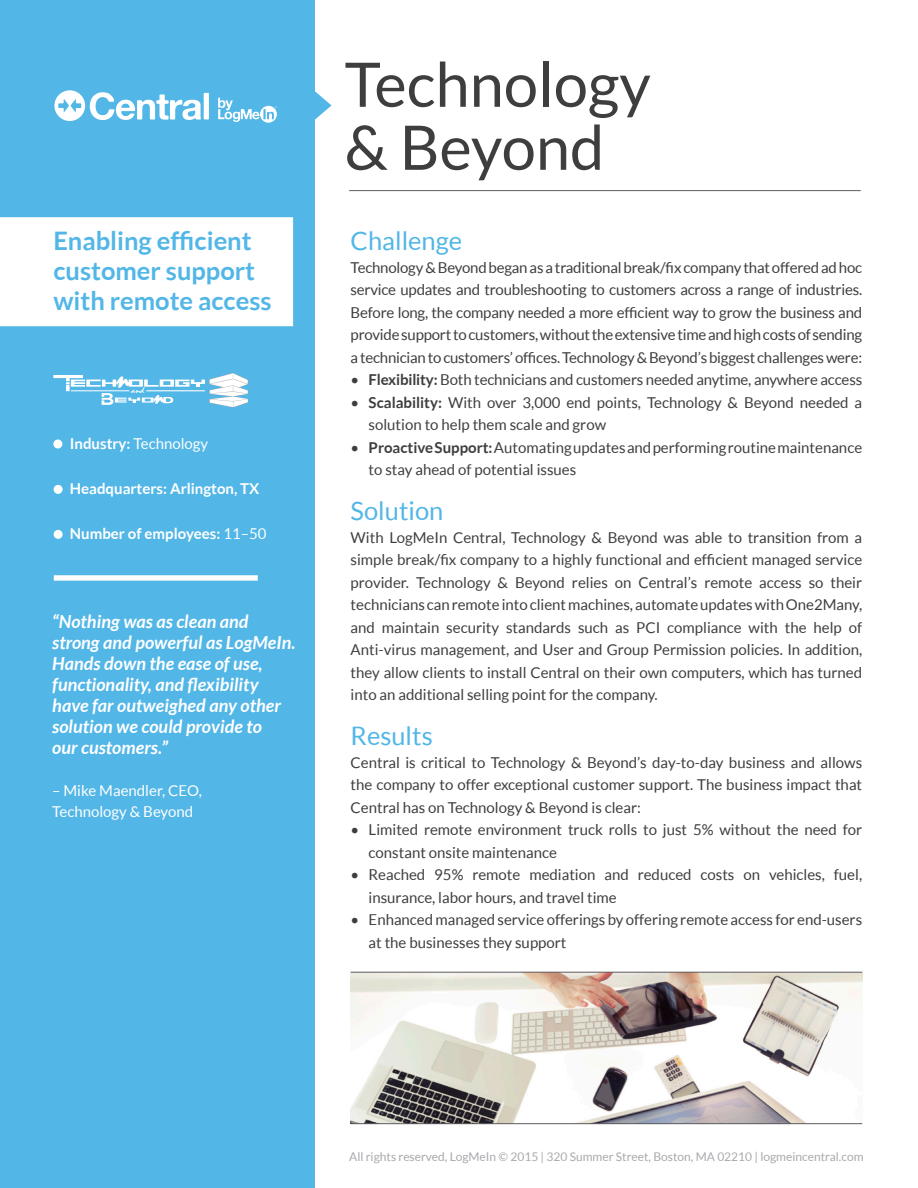
<style>
.page{position:relative;width:918px;height:1188px;background:#fff}
.page>*{position:absolute;margin:0;border:0;box-sizing:border-box;transform-origin:0 0}
.t1{font:61.5px/63px "Lato";color:#3e3e3f}
.t2{font:700 25.5px/30px "Lato";color:#52b6e7}
.t3{font:25.5px "Lato";color:#52b6e7}
.t4{font:italic 700 18px/21px "Lato";color:#fff}
.t5{font:15px/22.5px "Lato";color:#3e3e3f}
.t6{font:15px/21px "Lato";color:#fff}
.t7{font:700 15px "Lato";color:#fff}
._08_Footnote_Caption{font:12px "Lato";color:#a8a9ad}
.t8{font:9px "Mistral";color:#fff;scale:1.16 1}
.s1{font-weight:700}
.s2{font-weight:400}
</style>
<div class="page">
<svg style="left:315px;top:91px;width:17px;height:29px"></svg>
<hr style="left:349px;top:190px;width:512px;height:1px;background:#5c5c5f">
<div style="left:0;top:0;width:315px;height:1188px;background:#52b6e7"></div>
<svg style="left:218px;top:98px;width:59px;height:25px"></svg>
<svg style="left:54px;top:90px;width:155px;height:31px"></svg>
<div style="left:53px;top:440px;width:9px;height:9px;background:#fff;border-radius:50%"></div>
<div style="left:54px;top:485px;width:9px;height:9px;background:#fff;border-radius:50%"></div>
<div style="left:54px;top:530px;width:9px;height:9px;background:#fff;border-radius:50%"></div>
<svg style="left:54px;top:575px;width:204px;height:6px"></svg>
<div style="left:0;top:217px;width:293px;height:109px;background:#fff"></div>
<svg style="left:53px;top:373px;width:195px;height:34px"></svg>
<img style="left:351px;top:973px;width:511px;height:150px">
<hr style="left:351px;top:972px;width:511px;height:1px;background:#5c5c5f">
<hr style="left:351px;top:1123px;width:511px;height:1px;background:#5c5c5f">
<p class="t2" style="left:53px;top:226px;width:220px">Enabling efficient customer support with remote access</p>
<p class="t8" style="left:131px;top:385px;width:13px">and</p>
<p class="t6" style="left:70px;top:433px;width:140px"><span class="s1">Industry:</span> Technology</p>
<p class="t7" style="left:70px;top:480px;width:191px">Headquarters: Arlington, TX</p>
<p class="t7" style="left:70px;top:525px;width:198px">Number of employees: <span class="s2">11–50</span></p>
<p class="t4" style="left:52px;top:612px;width:245px">“Nothing was as clean and strong and powerful as LogMeIn.<br>Hands down the ease of use, functionality, and flexibility have far outweighed any other solution we could provide to<br>our customers.”</p>
<p class="t6" style="left:52px;top:780px;width:151px">– Mike Maendler, CEO,<br>Technology &amp; Beyond</p>
<p class="t1" style="left:345px;top:53px;width:308px">Technology &amp; Beyond</p>
<p class="t3" style="left:351px;top:227px;width:113px">Challenge</p>
<p class="t5" style="left:351px;top:256px;width:513px;text-align:justify">Technology &amp; Beyond began as a traditional break/fix company that offered ad hoc service updates and troubleshooting to customers across a range of industries.<br>Before long, the company needed a more efficient way to grow the business and provide support to customers, without the extensive time and high costs of sending a technician to customers’ offices. Technology &amp; Beyond’s biggest challenges were:</p>
<p class="t5" style="left:351px;top:368px;width:513px">• <span class="s1">Flexibility:</span> Both technicians and customers needed anytime, anywhere access</p>
<p class="t5" style="left:369px;top:391px;width:495px;text-indent:-18px">• <span class="s1">Scalability:</span> With over 3,000 end points, Technology &amp; Beyond needed a solution to help them scale and grow</p>
<p class="t5" style="left:369px;top:436px;width:495px;text-indent:-18px">• <span class="s1">Proactive Support:</span> Automating updates and performing routine maintenance to stay ahead of potential issues</p>
<p class="t3" style="left:351px;top:497px;width:94px">Solution</p>
<p class="t5" style="left:351px;top:526px;width:513px;text-align:justify">With LogMeIn Central, Technology &amp; Beyond was able to transition from a simple break/fix company to a highly functional and efficient managed service provider. Technology &amp; Beyond relies on Central’s remote access so their technicians can remote into client machines, automate updates with One2Many, and maintain security standards such as PCI compliance with the help of Anti-virus management, and User and Group Permission policies. In addition, they allow clients to install Central on their own computers, which has turned into an additional selling point for the company.</p>
<p class="t3" style="left:351px;top:722px;width:84px">Results</p>
<p class="t5" style="left:351px;top:751px;width:513px;text-align:justify">Central is critical to Technology &amp; Beyond’s day-to-day business and allows the company to offer exceptional customer support. The business impact that Central has on Technology &amp; Beyond is clear:</p>
<p class="t5" style="left:369px;top:818px;width:495px;text-indent:-18px">• Limited remote environment truck rolls to just 5% without the need for constant onsite maintenance</p>
<p class="t5" style="left:369px;top:863px;width:495px;text-indent:-18px">• Reached 95% remote mediation and reduced costs on vehicles, fuel, insurance, labor hours, and travel time</p>
<p class="t5" style="left:369px;top:908px;width:495px;text-indent:-18px">• Enhanced managed service offerings by offering remote access for end-users at the businesses they support</p>
<p class="_08_Footnote_Caption" style="left:349px;top:1150px;width:516px">All rights reserved, LogMeIn © 2015 | 320 Summer Street, Boston, MA 02210 | logmeincentral.com</p>
</div>
